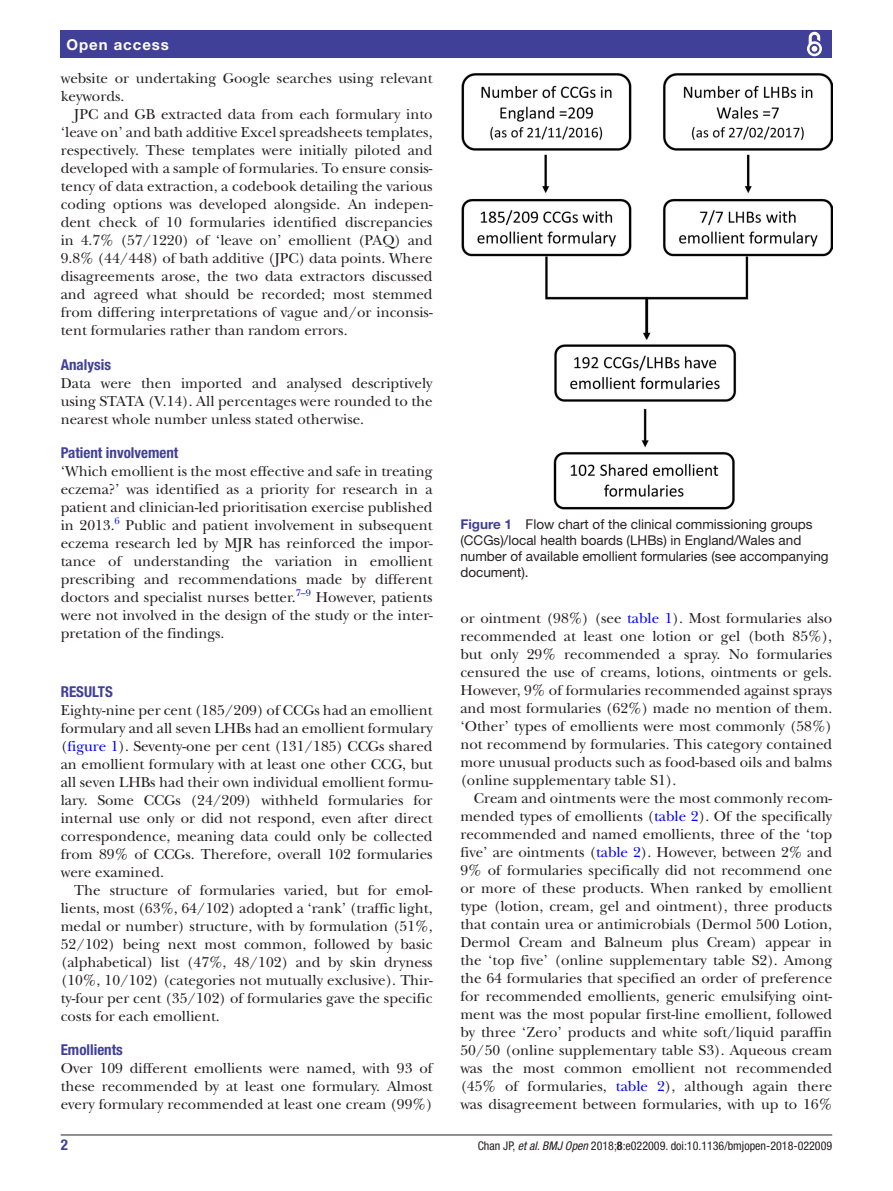
<style>
.page{position:relative;width:893px;height:1191px;background:#fff}
.page>*{position:absolute;margin:0;border:0;box-sizing:border-box;transform-origin:0 0}
.t1{font:15px/18px "New Baskerville";color:#231f20;text-align:justify}
.t2{font:700 condensed 15px "Helvetica Neue LT Std";color:#414099}
.t3{font:700 15px "Helvetica Neue LT Std";letter-spacing:.065em;color:#fff}
.t4{font:13.5px/16.2px "Helvetica Neue LT Std";color:#231f20}
.t5{font:condensed 12px "Helvetica Neue LT Std";color:#231f20}
.t6{font:9.9px "New Baskerville";color:#00f}
.s1{color:#00f}
.s2{font-weight:700;color:#414099}
.s3{font-style:italic}
.s4{font-weight:700}
</style>
<div class="page">
<hr style="left:61px;top:1134px;width:771px;height:1px;background:#231f20">
<div style="left:61px;top:31px;width:771px;height:27px;background:#414099"></div>
<svg style="left:807px;top:31px;width:15px;height:26px"></svg>
<img style="left:461px;top:73px;width:371px;height:437px">
<p class="t3" style="left:66px;top:35px;width:104px">Open access</p>
<p class="t1" style="left:61px;top:69px;width:373px">website or undertaking Google searches using relevant keywords.</p>
<p class="t1" style="left:61px;top:105px;width:373px;text-indent:14px">JPC and GB extracted data from each formulary into ‘leave on’ and bath additive Excel spreadsheets templates, respectively. These templates were initially piloted and developed with a sample of formularies. To ensure consis&shy;tency of data extraction, a codebook detailing the various coding options was developed alongside. An indepen&shy;dent check of 10 formularies identified discrepancies in 4.7% (57/1220) of ‘leave on’ emollient (PAQ) and 9.8% (44/448) of bath additive (JPC) data points. Where disagreements arose, the two data extractors discussed and agreed what should be recorded; most stemmed from differing interpretations of vague and/or inconsis&shy;tent formularies rather than random errors.</p>
<p class="t2" style="left:61px;top:355px;width:52px">Analysis</p>
<p class="t1" style="left:61px;top:374px;width:373px">Data were then imported and analysed descriptively using STATA (V.14). All percentages were rounded to the nearest whole number unless stated otherwise.</p>
<p class="t2" style="left:61px;top:444px;width:119px">Patient involvement</p>
<p class="t1" style="left:61px;top:462px;width:373px">‘Which emollient is the most effective and safe in treating eczema?’ was identified as a priority for research in a patient and clinician-led prioritisation exercise published in 2013.</p>
<p class="t6" style="left:115px;top:514px;width:7px">6</p>
<p class="t1" style="left:61px;top:516px;width:373px;text-indent:65px">Public and patient involvement in subsequent eczema research led by MJR has reinforced the impor&shy;tance of understanding the variation in emollient prescribing and recommendations made by different doctors and specialist nurses better.</p>
<p class="t6" style="left:296px;top:586px;width:17px">7–9</p>
<p class="t1" style="left:61px;top:588px;width:373px;text-indent:255px">However, patients were not involved in the design of the study or the inter&shy;pretation of the findings.</p>
<p class="t2" style="left:61px;top:682px;width:54px">Results</p>
<p class="t1" style="left:61px;top:701px;width:373px">Eighty-nine per cent (185/209) of CCGs had an emollient formulary and all seven LHBs had an emollient formulary (<span class="s1">figure 1</span>). Seventy-one per cent (131/185) CCGs shared an emollient formulary with at least one other CCG, but all seven LHBs had their own individual emollient formu&shy;lary. Some CCGs (24/209) withheld formularies for internal use only or did not respond, even after direct correspondence, meaning data could only be collected from 89% of CCGs. Therefore, overall 102 formularies were examined.</p>
<p class="t1" style="left:61px;top:881px;width:373px;text-indent:14px">The structure of formularies varied, but for emol&shy;lients, most (63%, 64/102) adopted a ‘rank’ (traffic light, medal or number) structure, with by formulation (51%, 52/102) being next most common, followed by basic (alphabetical) list (47%, 48/102) and by skin dryness (10%, 10/102) (categories not mutually exclusive). Thir&shy;ty-four per cent (35/102) of formularies gave the specific costs for each emollient.</p>
<p class="t2" style="left:61px;top:1041px;width:64px">Emollients</p>
<p class="t1" style="left:61px;top:1059px;width:373px">Over 109 different emollients were named, with 93 of these recommended by at least one formulary. Almost every formulary recommended at least one cream (99%)</p>
<p class="t4" style="left:460px;top:515px;width:370px"><span class="s2">Figure 1</span> Flow chart of the clinical commissioning groups (CCGs)/local health boards (LHBs) in England/Wales and number of available emollient formularies (see accompanying document).</p>
<p class="t1" style="left:460px;top:609px;width:373px">or ointment (98%) (see <span class="s1">table 1</span>). Most formularies also recommended at least one lotion or gel (both 85%), but only 29% recommended a spray. No formularies censured the use of creams, lotions, ointments or gels.<br>However, 9% of formularies recommended against sprays and most formularies (62%) made no mention of them. ‘Other’ types of emollients were most commonly (58%) not recommend by formularies. This category contained more unusual products such as food-based oils and balms (online supplementary table S1).</p>
<p class="t1" style="left:460px;top:789px;width:373px;text-indent:14px">Cream and ointments were the most commonly recom&shy;mended types of emollients (<span class="s1">table 2</span>). Of the specifically recommended and named emollients, three of the ‘top five’ are ointments (<span class="s1">table 2</span>). However, between 2% and 9% of formularies specifically did not recommend one or more of these products. When ranked by emollient type (lotion, cream, gel and ointment), three products that contain urea or antimicrobials (Dermol 500 Lotion, Dermol Cream and Balneum plus Cream) appear in the ‘top five’ (online supplementary table S2). Among the 64 formularies that specified an order of preference for recommended emollients, generic emulsifying oint&shy;ment was the most popular first-line emollient, followed by three ‘Zero’ products and white soft/liquid paraffin 50/50 (online supplementary table S3). Aqueous cream was the most common emollient not recommended (45% of formularies, <span class="s1">table 2</span>), although again there was disagreement between formularies, with up to 16%</p>
<p class="t2" style="left:61px;top:1135px;width:9px">2</p>
<p class="t5" style="left:478px;top:1138px;width:356px">Chan JP, <span class="s3">et al</span>. <span class="s3">BMJ Open</span> 2018;<span class="s4">8</span>:e022009. doi:10.1136/bmjopen-2018-022009</p>
</div>
